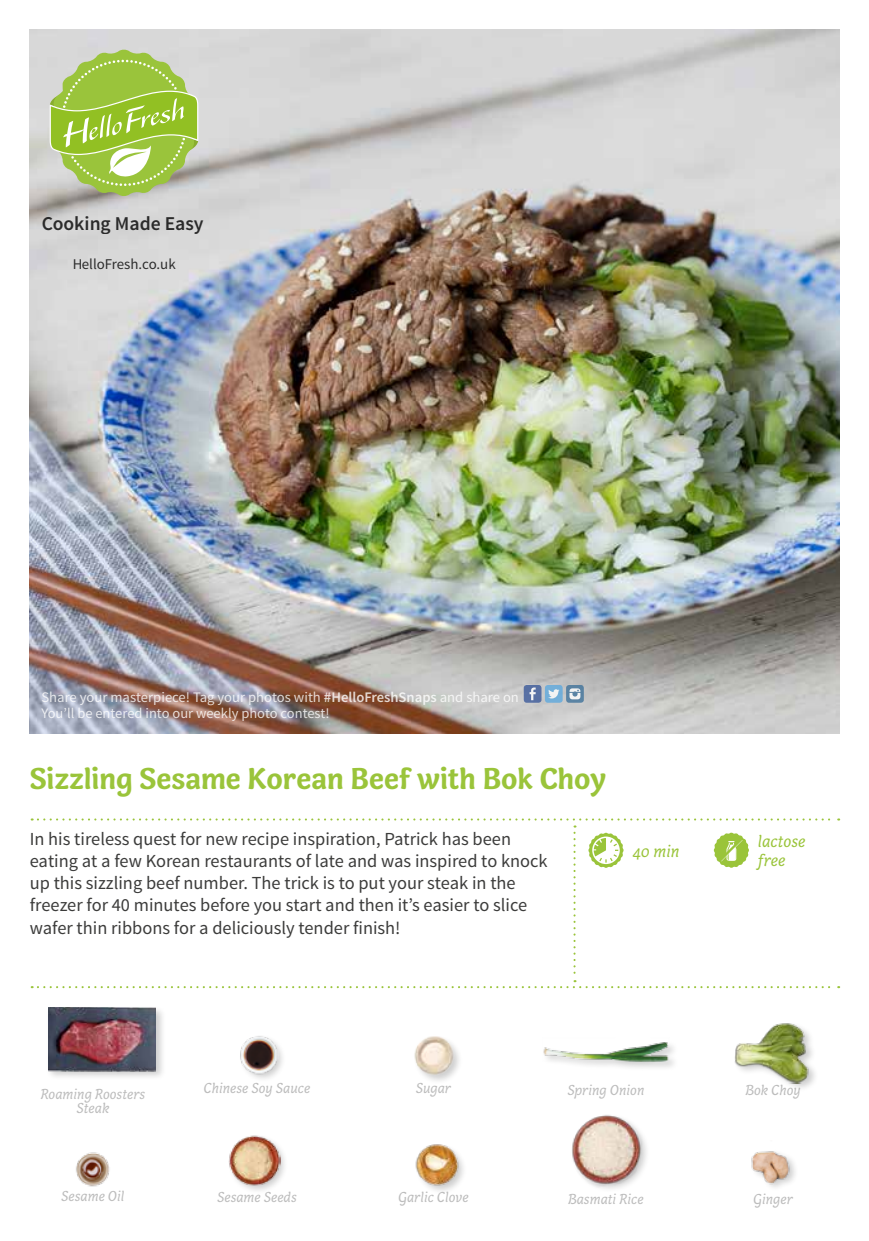
<style>
.page{position:relative;width:869px;height:1241px;background:#fff}
.page>*{position:absolute;margin:0;border:0;box-sizing:border-box;transform-origin:0 0}
.t1{font:700 30.97px "Capucine Basic";letter-spacing:-.005em;color:#9ac43a}
.t2{font:600 19.6px "Source Sans Pro";color:#000}
.t3{font:18.38px/22.1px "Source Sans Pro";color:#3c3c3b}
.t4{font:italic 17.5px/18.6px "Capucine Basic";color:#9ac43a}
.t5{font:italic 14.88px "Capucine Basic";color:#bcbcbc}
.t6{font:14.88px "Source Sans Pro";color:#000}
.t7{font:14.53px/16.4px "Source Sans Pro";color:#fff}
.s1{font-weight:600}
</style>
<div class="page">
<img style="left:30px;top:30px;width:808px;height:703px">
<svg style="left:523px;top:685px;width:18px;height:17px"></svg>
<svg style="left:529px;top:687px;width:6px;height:13px"></svg>
<svg style="left:566px;top:685px;width:17px;height:17px"></svg>
<svg style="left:569px;top:688px;width:11px;height:11px"></svg>
<div style="left:544px;top:685px;width:18px;height:17px;background:#73afd9;border-radius:3px"></div>
<svg style="left:548px;top:689px;width:11px;height:9px"></svg>
<svg style="left:50px;top:50px;width:148px;height:146px;background:#aeca6b"></svg>
<div style="left:46px;top:1004px;width:120px;height:76px;background:#000;opacity:.2"></div>
<img style="left:48px;top:1007px;width:107px;height:68px">
<div style="left:239px;top:1033px;width:48px;height:49px;background:#000;opacity:.2"></div>
<img style="left:239px;top:1033px;width:39px;height:43px">
<div style="left:412px;top:1034px;width:51px;height:50px;background:#000;opacity:.2"></div>
<img style="left:412px;top:1034px;width:45px;height:48px">
<div style="left:541px;top:1039px;width:137px;height:32px;background:#000;opacity:.2"></div>
<img style="left:542px;top:1039px;width:127px;height:22px">
<div style="left:733px;top:1021px;width:85px;height:71px;background:#000;opacity:.2"></div>
<img style="left:733px;top:1022px;width:78px;height:61px">
<svg style="left:32px;top:818px;width:806px;height:170px"></svg>
<div style="left:227px;top:1133px;width:61px;height:61px;background:#000;opacity:.2"></div>
<img style="left:227px;top:1133px;width:53px;height:53px">
<div style="left:415px;top:1142px;width:52px;height:53px;background:#000;opacity:.2"></div>
<img style="left:415px;top:1142px;width:45px;height:45px">
<img style="left:572px;top:1115px;width:73px;height:73px">
<img style="left:751px;top:1151px;width:44px;height:37px">
<img style="left:76px;top:1152px;width:34px;height:35px">
<p class="t2" style="left:41px;top:211px;width:163px">Cooking Made Easy</p>
<p class="t6" style="left:72px;top:255px;width:105px">HelloFresh.co.uk</p>
<p class="t7" style="left:41px;top:688px;width:478px">Share your masterpiece! Tag your photos with <span class="s1">#HelloFreshSnaps</span> and share on<br>You’ll be entered into our weekly photo contest!</p>
<h1 class="t1" style="left:30px;top:755px;width:577px">Sizzling Sesame Korean Beef with Bok Choy</h1>
<p class="t3" style="left:30px;top:828px;width:519px">In his tireless quest for new recipe inspiration, Patrick has been eating at a few Korean restaurants of late and was inspired to knock up this sizzling beef number. The trick is to put your steak in the freezer for 40 minutes before you start and then it’s easier to slice wafer thin ribbons for a deliciously tender finish!</p>
<p class="t4" style="left:757px;top:833px;width:49px">lactose free</p>
<p class="t4" style="left:632px;top:842px;width:49px">40 min</p>
<p class="t5" style="left:40px;top:1082px;width:106px">Roaming Roosters</p>
<p class="t5" style="left:203px;top:1077px;width:108px">Chinese Soy Sauce</p>
<p class="t5" style="left:415px;top:1077px;width:37px">Sugar</p>
<p class="t5" style="left:567px;top:1079px;width:79px">Spring Onion</p>
<p class="t5" style="left:76px;top:1097px;width:35px">Steak</p>
<p class="t5" style="left:745px;top:1079px;width:57px">Bok Choy</p>
<p class="t5" style="left:61px;top:1184px;width:65px">Sesame Oil</p>
<p class="t5" style="left:217px;top:1186px;width:81px">Sesame Seeds</p>
<p class="t5" style="left:398px;top:1186px;width:72px">Garlic Clove</p>
<p class="t5" style="left:568px;top:1188px;width:77px">Basmati Rice</p>
<p class="t5" style="left:752px;top:1188px;width:41px">Ginger</p>
</div>
